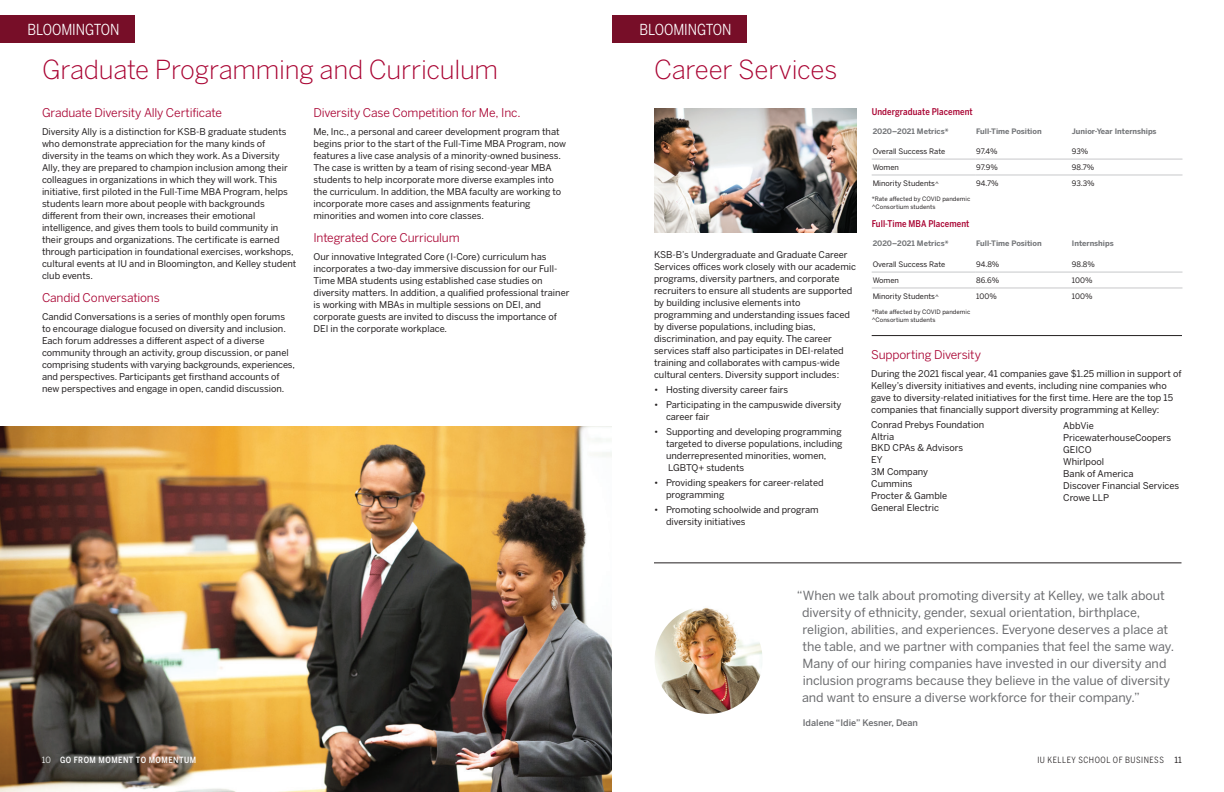
<style>
.page{position:relative;width:1224px;height:792px;background:#fff}
.page>*{position:absolute;margin:0;border:0;box-sizing:border-box;transform-origin:0 0}
.H2_-_main_DIV{font:300 26px "Benton Sans";letter-spacing:-.01em;color:#a90332}
.t1{font:15.1px "Benton Sans Cond";letter-spacing:-.01em;color:#fff}
.DIV_small_quote{font:12.5px/17px "Benton Sans";letter-spacing:-.005em;color:#6c6d70}
.H3_DIV{font:12px "Benton Sans";letter-spacing:-.015em;color:#a90332}
.article_sm_-_no_inde{font:9.2px/12px "Benton Sans";color:#231f20}
.H3-b{font:500 9.2px "Benton Sans Cond";letter-spacing:.01em;color:#a90332}
.display_quote_-_attr{font:500 9px "Benton Sans";color:#6c6d70}
.t2{font:8.5px "Benton Sans Cond";letter-spacing:.06em;color:#231f20}
.t3{font:500 8.5px "Benton Sans Cond";letter-spacing:.055em;color:#fff}
.charts{font:7.5px "Benton Sans";color:#231f20}
.charts-2{font:700 7.5px "Benton Sans";color:#76787b}
.Footnote_DIV{font:6px/8px "Benton Sans";letter-spacing:.01em;color:#231f20}
.article_sm_-_no_inde-2{font:6px/8px "Benton Sans";letter-spacing:.01em;color:#231f20}
.s1{font-size:6px}
.s2{font-family:"Benton Sans";font-weight:400}
.s3{font-family:"Benton Sans"}
</style>
<div class="page">
<img style="left:0;top:426px;width:612px;height:366px">
<hr style="left:872px;top:159px;width:103px;height:1px;background:#c7c8ca">
<hr style="left:975px;top:159px;width:96px;height:1px;background:#c7c8ca">
<hr style="left:1071px;top:159px;width:112px;height:1px;background:#c7c8ca">
<hr style="left:872px;top:175px;width:103px;height:1px;background:#c7c8ca">
<hr style="left:975px;top:175px;width:96px;height:1px;background:#c7c8ca">
<hr style="left:1071px;top:175px;width:112px;height:1px;background:#c7c8ca">
<hr style="left:872px;top:272px;width:103px;height:1px;background:#c7c8ca">
<hr style="left:975px;top:272px;width:96px;height:1px;background:#c7c8ca">
<hr style="left:1071px;top:272px;width:111px;height:1px;background:#c7c8ca">
<hr style="left:872px;top:288px;width:103px;height:1px;background:#c7c8ca">
<hr style="left:975px;top:288px;width:96px;height:1px;background:#c7c8ca">
<hr style="left:1071px;top:288px;width:111px;height:1px;background:#c7c8ca">
<img style="left:654px;top:108px;width:202px;height:125px">
<img style="left:655px;top:606px;width:108px;height:108px;border-radius:54px">
<hr style="left:872px;top:335px;width:310px;height:1px;background:#231f20">
<div style="left:0;top:16px;width:135px;height:27px;background:#770e28"></div>
<div style="left:612px;top:16px;width:135px;height:27px;background:#770e28"></div>
<hr style="left:654px;top:563px;width:528px;height:1px;background:#231f20">
<h2 class="t1" style="left:28px;top:21px;width:94px">BLOOMINGTON</h2>
<h2 class="t1" style="left:640px;top:21px;width:94px">BLOOMINGTON</h2>
<h2 class="H2_-_main_DIV" style="left:42px;top:54px;width:458px">Graduate Programming and Curriculum</h2>
<h3 class="H3_DIV" style="left:42px;top:106px;width:182px">Graduate Diversity Ally Certificate</h3>
<p class="article_sm_-_no_inde" style="left:42px;top:126px;width:256px">Diversity Ally is a distinction for KSB-B graduate students who demonstrate appreciation for the many kinds of diversity in the teams on which they work. As a Diversity Ally, they are prepared to champion inclusion among their colleagues in organizations in which they will work. This initiative, first piloted in the Full-Time MBA Program, helps students learn more about people with backgrounds different from their own, increases their emotional intelligence, and gives them tools to build community in their groups and organizations. The certificate is earned through participation in foundational exercises, workshops, cultural events at IU and in Bloomington, and Kelley student club events.</p>
<h3 class="H3_DIV" style="left:42px;top:291px;width:119px">Candid Conversations</h3>
<p class="article_sm_-_no_inde" style="left:42px;top:311px;width:255px">Candid Conversations is a series of monthly open forums to encourage dialogue focused on diversity and inclusion.<br>Each forum addresses a different aspect of a diverse community through an activity, group discussion, or panel comprising students with varying backgrounds, experiences, and perspectives. Participants get firsthand accounts of new perspectives and engage in open, candid discussion.</p>
<h3 class="H3_DIV" style="left:314px;top:106px;width:209px">Diversity Case Competition for Me, Inc.</h3>
<p class="article_sm_-_no_inde" style="left:314px;top:126px;width:254px">Me, Inc., a personal and career development program that begins prior to the start of the Full-Time MBA Program, now features a live case analysis of a minority-owned business.<br>The case is written by a team of rising second-year MBA students to help incorporate more diverse examples into the curriculum. In addition, the MBA faculty are working to incorporate more cases and assignments featuring minorities and women into core classes.</p>
<h3 class="H3_DIV" style="left:314px;top:231px;width:148px">Integrated Core Curriculum</h3>
<p class="article_sm_-_no_inde" style="left:314px;top:251px;width:257px">Our innovative Integrated Core (I-Core) curriculum has incorporates a two-day immersive discussion for our Full-Time MBA students using established case studies on diversity matters. In addition, a qualified professional trainer is working with MBAs in multiple sessions on DEI, and corporate guests are invited to discuss the importance of DEI in the corporate workplace.</p>
<h2 class="H2_-_main_DIV" style="left:654px;top:54px;width:185px">Career Services</h2>
<p class="article_sm_-_no_inde" style="left:654px;top:248px;width:204px">KSB-B’s Undergraduate and Graduate Career Services offices work closely with our academic programs, diversity partners, and corporate recruiters to ensure all students are supported by building inclusive elements into programming and understanding issues faced by diverse populations, including bias, discrimination, and pay equity. The career services staff also participates in DEI-related training and collaborates with campus-wide cultural centers. Diversity support includes:</p>
<p class="article_sm_-_no_inde" style="left:654px;top:383px;width:136px">• Hosting diversity career fairs</p>
<p class="article_sm_-_no_inde" style="left:666px;top:398px;width:177px;text-indent:-12px">• Participating in the campuswide diversity career fair</p>
<p class="article_sm_-_no_inde" style="left:666px;top:425px;width:178px;text-indent:-12px">• Supporting and developing programming targeted to diverse populations, including underrepresented minorities, women, LGBTQ+ students</p>
<p class="article_sm_-_no_inde" style="left:666px;top:476px;width:159px;text-indent:-12px">• Providing speakers for career-related programming</p>
<p class="article_sm_-_no_inde" style="left:666px;top:503px;width:154px;text-indent:-12px">• Promoting schoolwide and program diversity initiatives</p>
<h3 class="H3-b" style="left:872px;top:106px;width:103px">Undergraduate Placement</h3>
<p class="charts-2" style="left:873px;top:127px;width:77px">2020–2021 Metrics*</p>
<p class="charts-2" style="left:976px;top:127px;width:67px">Full-Time Position</p>
<p class="charts-2" style="left:1072px;top:127px;width:86px">Junior-Year Internships</p>
<p class="charts" style="left:873px;top:147px;width:74px">Overall Success Rate</p>
<p class="charts" style="left:976px;top:147px;width:23px">97.4%</p>
<p class="charts" style="left:1072px;top:147px;width:18px">93%</p>
<p class="charts" style="left:873px;top:163px;width:28px">Women</p>
<p class="charts" style="left:976px;top:163px;width:23px">97.9%</p>
<p class="charts" style="left:1072px;top:163px;width:24px">98.7%</p>
<p class="charts" style="left:873px;top:179px;width:68px">Minority Students<span class="s1">^</span></p>
<p class="charts" style="left:976px;top:179px;width:24px">94.7%</p>
<p class="charts" style="left:1072px;top:179px;width:24px">93.3%</p>
<p class="Footnote_DIV" style="left:872px;top:195px;width:100px">*Rate affected by COVID pandemic ^Consortium students</p>
<h3 class="H3-b" style="left:872px;top:218px;width:99px">Full-Time MBA Placement</h3>
<p class="charts-2" style="left:873px;top:238px;width:77px">2020–2021 Metrics*</p>
<p class="charts-2" style="left:976px;top:238px;width:67px">Full-Time Position</p>
<p class="charts-2" style="left:1072px;top:238px;width:43px">Internships</p>
<p class="charts" style="left:873px;top:260px;width:74px">Overall Success Rate</p>
<p class="charts" style="left:976px;top:260px;width:25px">94.8%</p>
<p class="charts" style="left:1072px;top:260px;width:25px">98.8%</p>
<p class="charts" style="left:873px;top:276px;width:28px">Women</p>
<p class="charts" style="left:976px;top:276px;width:24px">86.6%</p>
<p class="charts" style="left:1072px;top:276px;width:22px">100%</p>
<p class="charts" style="left:873px;top:292px;width:68px">Minority Students<span class="s1">^</span></p>
<p class="charts" style="left:976px;top:292px;width:22px">100%</p>
<p class="charts" style="left:1072px;top:292px;width:22px">100%</p>
<p class="article_sm_-_no_inde-2" style="left:872px;top:308px;width:100px">*Rate affected by COVID pandemic ^Consortium students</p>
<h3 class="H3_DIV" style="left:871px;top:347px;width:111px">Supporting Diversity</h3>
<p class="article_sm_-_no_inde" style="left:871px;top:367px;width:312px">During the 2021 fiscal year, 41 companies gave $1.25 million in support of Kelley’s diversity initiatives and events, including nine companies who gave to diversity-related initiatives for the first time. Here are the top 15 companies that financially support diversity programming at Kelley:</p>
<p class="article_sm_-_no_inde" style="left:871px;top:418px;width:115px">Conrad Prebys Foundation</p>
<p class="article_sm_-_no_inde" style="left:871px;top:430px;width:25px">Altria</p>
<p class="article_sm_-_no_inde" style="left:871px;top:442px;width:94px">BKD CPAs &amp; Advisors</p>
<p class="article_sm_-_no_inde" style="left:871px;top:454px;width:13px">EY</p>
<p class="article_sm_-_no_inde" style="left:871px;top:466px;width:58px">3M Company</p>
<p class="article_sm_-_no_inde" style="left:871px;top:478px;width:43px">Cummins</p>
<p class="article_sm_-_no_inde" style="left:871px;top:490px;width:78px">Procter &amp; Gamble</p>
<p class="article_sm_-_no_inde" style="left:871px;top:502px;width:69px">General Electric</p>
<p class="article_sm_-_no_inde" style="left:1063px;top:419px;width:32px">AbbVie</p>
<p class="article_sm_-_no_inde" style="left:1063px;top:431px;width:110px">PricewaterhouseCoopers</p>
<p class="article_sm_-_no_inde" style="left:1063px;top:443px;width:30px">GEICO</p>
<p class="article_sm_-_no_inde" style="left:1063px;top:455px;width:43px">Whirlpool</p>
<p class="article_sm_-_no_inde" style="left:1063px;top:467px;width:72px">Bank of America</p>
<p class="article_sm_-_no_inde" style="left:1063px;top:479px;width:118px">Discover Financial Services</p>
<p class="article_sm_-_no_inde" style="left:1063px;top:491px;width:47px">Crowe LLP</p>
<p class="t3" style="left:42px;top:754px;width:156px"><span class="s2">10</span> GO FROM MOMENT TO MOMENTUM</p>
<p class="DIV_small_quote" style="left:802px;top:587px;width:374px;text-indent:-5px">“When we talk about promoting diversity at Kelley, we talk about diversity of ethnicity, gender, sexual orientation, birthplace, religion, abilities, and experiences. Everyone deserves a place at the table, and we partner with companies that feel the same way.<br>Many of our hiring companies have invested in our diversity and inclusion programs because they believe in the value of diversity and want to ensure a diverse workforce for their company.”</p>
<p class="display_quote_-_attr" style="left:803px;top:717px;width:117px">Idalene “Idie” Kesner, Dean</p>
<p class="t2" style="left:1037px;top:755px;width:146px">IU KELLEY SCHOOL OF BUSINESS <span class="s3">11</span></p>
</div>
